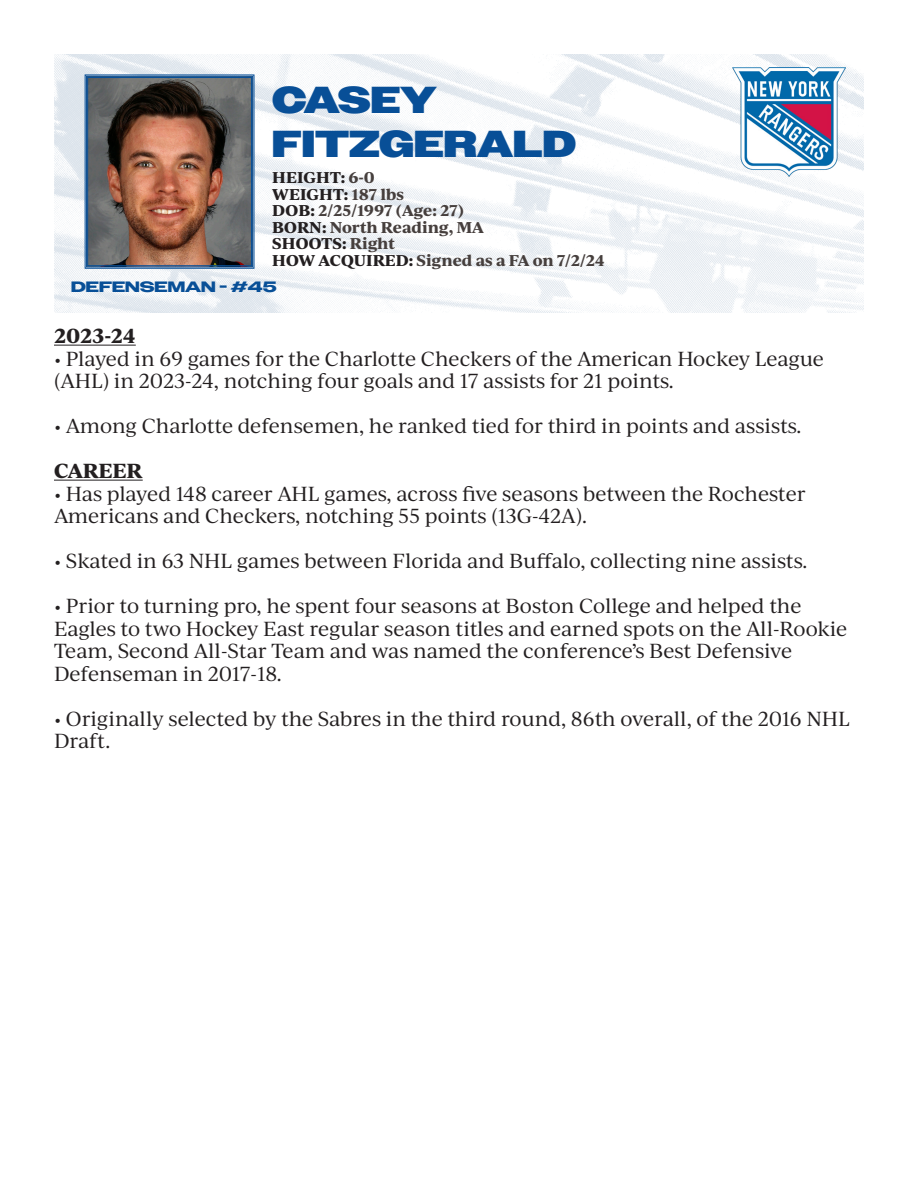
<style>
.page{position:relative;width:918px;height:1188px;background:#fff}
.page>*{position:absolute;margin:0;border:0;box-sizing:border-box;transform-origin:0 0}
.t1{font:900 37.5px "Owners Wide";color:#084f97}
.t2{font:19.5px/22.5px "Ivy Journal";letter-spacing:-.01em;color:#231f20}
.t3{font:700 19.5px "Ivy Journal";letter-spacing:-.01em;color:#231f20}
.t4{font:700 15px "Ivy Journal";color:#463f3d}
.t5{font:700 15px "Ivy Journal";letter-spacing:.01em;color:#231f20}
.t6{font:700 15px "Owners X Wide";color:#084f97}
.s1{color:#463f3d}
.s2{color:#231f20}
</style>
<div class="page">
<hr style="left:54px;top:345px;width:82px;height:1px;background:#231f20">
<hr style="left:54px;top:480px;width:89px;height:1px;background:#231f20">
<img style="left:54px;top:55px;width:810px;height:257px">
<svg style="left:85px;top:75px;width:169px;height:194px;background:#7b6055"></svg>
<div style="left:86px;top:76px;width:167px;height:191px;border:1px solid #084f97"></div>
<div style="left:87px;top:77px;width:165px;height:189px;border:1px solid #084f97"></div>
<img style="left:732px;top:68px;width:113px;height:108px">
<p class="t1" style="left:272px;top:78px;width:166px">CASEY</p>
<p class="t1" style="left:272px;top:122px;width:306px">FITZGERALD</p>
<p class="t5" style="left:272px;top:166px;width:104px">HEIGHT: <span class="s1">6-0</span></p>
<p class="t5" style="left:272px;top:183px;width:133px">WEIGHT: <span class="s1">187 lbs</span></p>
<p class="t4" style="left:272px;top:199px;width:193px"><span class="s2">DOB:</span> 2/25/1997 (Age: 27)</p>
<p class="t4" style="left:272px;top:216px;width:213px"><span class="s2">BORN:</span> North Reading, MA</p>
<p class="t5" style="left:272px;top:232px;width:125px">SHOOTS: <span class="s1">Right</span></p>
<p class="t4" style="left:272px;top:249px;width:334px"><span class="s2">HOW ACQUIRED:</span> Signed as a FA on 7/2/24</p>
<p class="t6" style="left:71px;top:278px;width:207px">DEFENSEMAN - #45</p>
<p class="t3" style="left:54px;top:321px;width:83px">2023-24</p>
<p class="t2" style="left:54px;top:346px;width:771px">• Played in 69 games for the Charlotte Checkers of the American Hockey League (AHL) in 2023-24, notching four goals and 17 assists for 21 points.</p>
<p class="t2" style="left:54px;top:414px;width:749px">• Among Charlotte defensemen, he ranked tied for third in points and assists.</p>
<p class="t3" style="left:54px;top:456px;width:90px">CAREER</p>
<p class="t2" style="left:54px;top:481px;width:753px">• Has played 148 career AHL games, across five seasons between the Rochester<br>Americans and Checkers, notching 55 points (13G-42A).</p>
<p class="t2" style="left:54px;top:549px;width:755px">• Skated in 63 NHL games between Florida and Buffalo, collecting nine assists.</p>
<p class="t2" style="left:54px;top:594px;width:795px">• Prior to turning pro, he spent four seasons at Boston College and helped the Eagles to two Hockey East regular season titles and earned spots on the All-Rookie Team, Second All-Star Team and was named the conference’s Best Defensive Defenseman in 2017-18.</p>
<p class="t2" style="left:54px;top:706px;width:797px">• Originally selected by the Sabres in the third round, 86th overall, of the 2016 NHL<br>Draft.</p>
</div>
